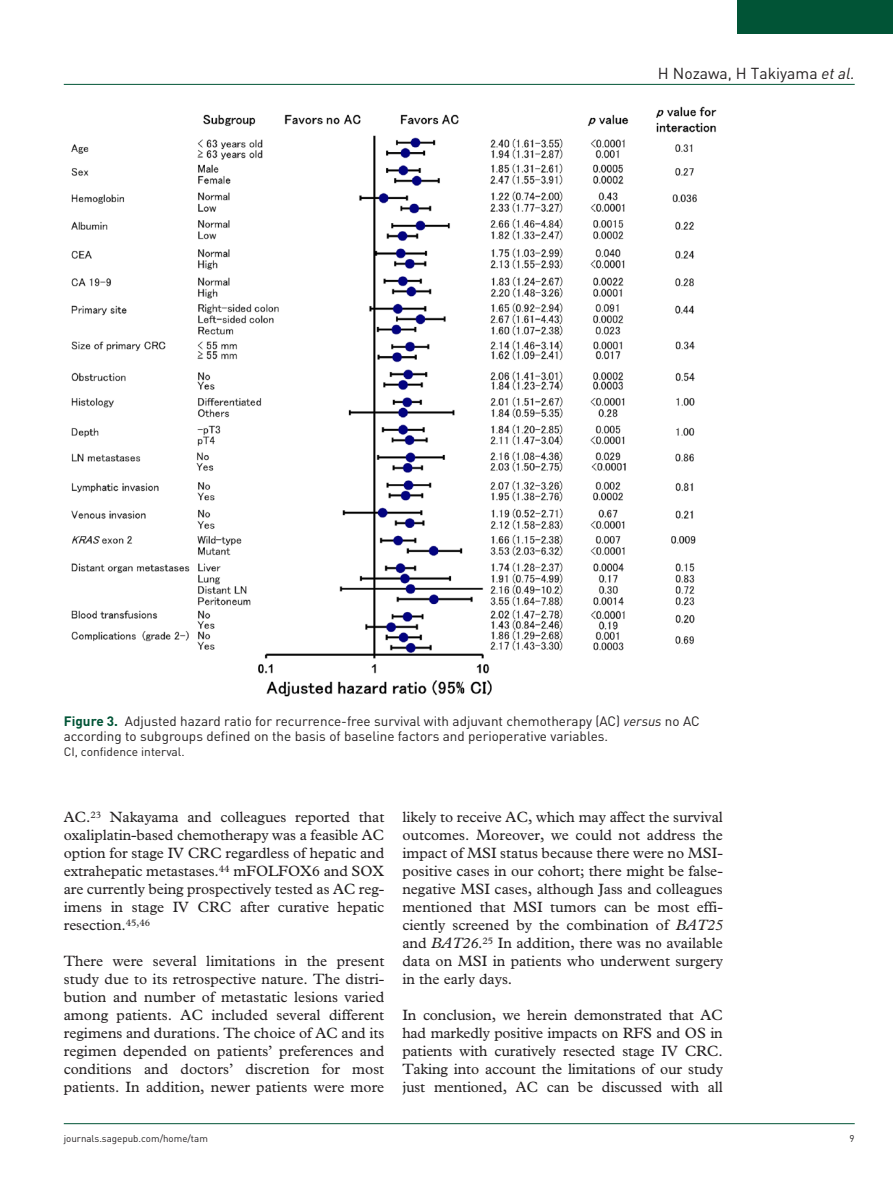
<style>
.page{position:relative;width:893px;height:1191px;background:#fff}
.page>*{position:absolute;margin:0;border:0;box-sizing:border-box;transform-origin:0 0}
.t1{font:15.75px "DIN";color:#231f20}
.t2{font:15px/18px "Plantin Std";letter-spacing:-.005em;color:#231f20;text-align:justify}
.t3{font:13.5px/15.8px "DIN";color:#231f20}
.t4{font:12px "DIN";color:#231f20}
.t5{font:9.75px "DIN";color:#231f20}
.s1{font-style:italic}
.s2{font-weight:700;color:#015436}
</style>
<div class="page">
<hr style="left:64px;top:84px;width:791px;height:1px;background:#015436">
<hr style="left:64px;top:1123px;width:791px;height:1px;background:#015436">
<div style="left:738px;top:0;width:155px;height:34px;background:#015436"></div>
<img style="left:71px;top:106px;width:646px;height:591px">
<p class="t1" style="left:658px;top:63px;width:198px">H Nozawa, H Takiyama <span class="s1">et al.</span></p>
<p class="t3" style="left:64px;top:712px;width:637px"><span class="s2">Figure 3.</span> Adjusted hazard ratio for recurrence-free survival with adjuvant chemotherapy (AC) <span class="s1">versus</span> no AC according to subgroups defined on the basis of baseline factors and perioperative variables.</p>
<p class="t4" style="left:64px;top:743px;width:122px">CI, confidence interval.</p>
<p class="t2" style="left:64px;top:808px;width:322px">AC.<sup>23</sup> Nakayama and colleagues reported that oxaliplatin-based chemotherapy was a feasible AC option for stage IV CRC regardless of hepatic and extrahepatic metastases.<sup>44</sup> mFOLFOX6 and SOX are currently being prospectively tested as AC reg&shy;imens in stage IV CRC after curative hepatic resection.<sup>45,46</sup></p>
<p class="t2" style="left:64px;top:952px;width:322px">There were several limitations in the present study due to its retrospective nature. The distri&shy;bution and number of metastatic lesions varied among patients. AC included several different regimens and durations. The choice of AC and its regimen depended on patients’ preferences and conditions and doctors’ discretion for most patients. In addition, newer patients were more</p>
<p class="t2" style="left:402px;top:808px;width:322px">likely to receive AC, which may affect the survival outcomes. Moreover, we could not address the impact of MSI status because there were no MSI&shy;positive cases in our cohort; there might be false&shy;negative MSI cases, although Jass and colleagues mentioned that MSI tumors can be most effi&shy;ciently screened by the combination of <span class="s1">BAT25 </span>and <span class="s1">BAT26</span>.<sup>25</sup> In addition, there was no available data on MSI in patients who underwent surgery in the early days.</p>
<p class="t2" style="left:402px;top:1006px;width:322px">In conclusion, we herein demonstrated that AC had markedly positive impacts on RFS and OS in patients with curatively resected stage IV CRC.<br>Taking into account the limitations of our study just mentioned, AC can be discussed with all</p>
<p class="t5" style="left:64px;top:1132px;width:146px">journals.sagepub.com/home/tam</p>
<p class="t5" style="left:850px;top:1132px;width:7px">9</p>
</div>
